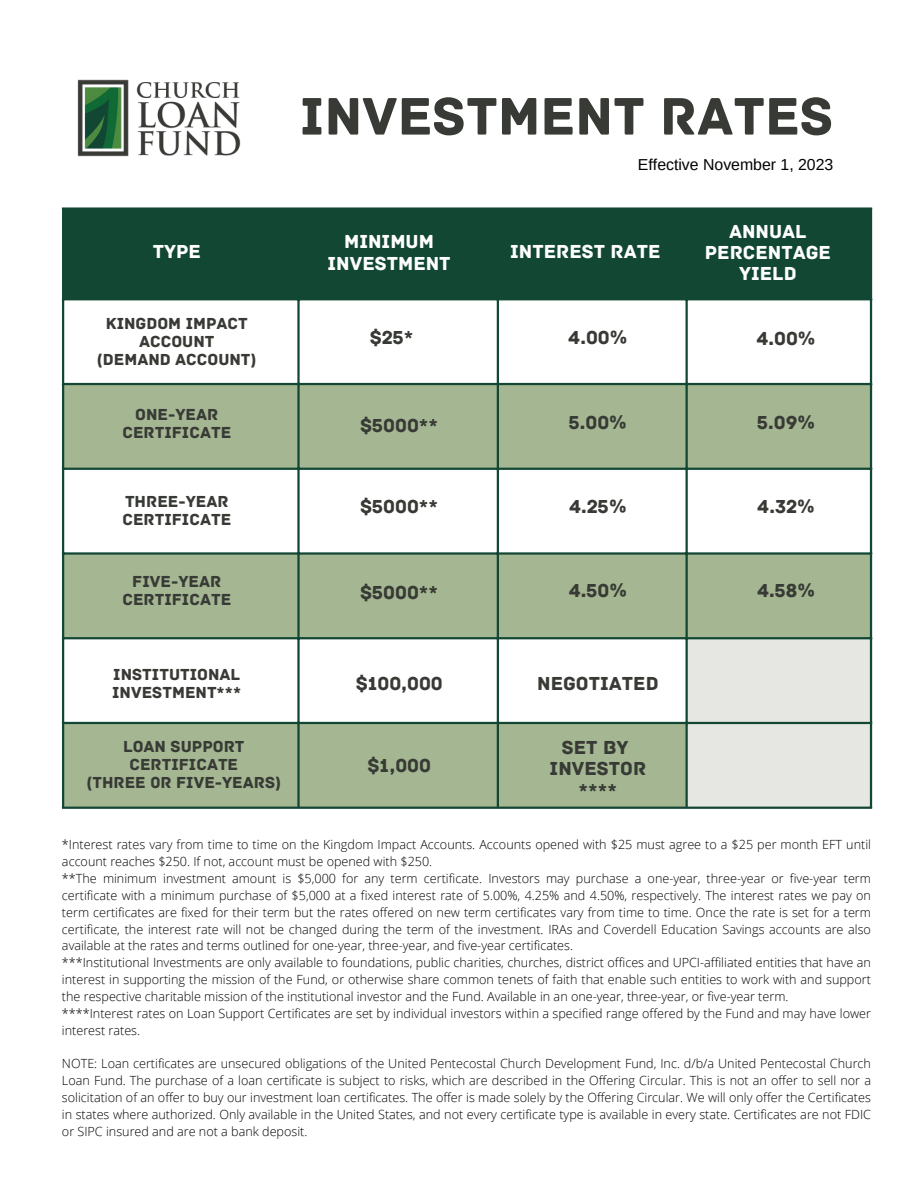
<style>
.page{position:relative;width:918px;height:1188px;background:#fff}
.page>*{position:absolute;margin:0;border:0;box-sizing:border-box;transform-origin:0 0}
.t1{font:55.5px "Archive";color:#383a35}
.t2{font:19.8px "Archive";color:#383a35}
.t3{font:19.8px/21.3px "Archive";color:#fff;text-align:center}
.t4{font:16.8px/18px "Archive";color:#383a35;text-align:center}
.t5{font:15.9px "Arimo";color:#000}
.t6{font:300 12.6px/16.8px "Open Sans";color:#000;text-align:justify}
</style>
<div class="page">
<div style="left:64px;top:210px;width:806px;height:88px;background:#124734"></div>
<svg style="left:64px;top:385px;width:806px;height:422px;fill:#a4b792"></svg>
<div style="left:688px;top:639px;width:182px;height:168px;background:#e6e7e2"></div>
<hr style="left:62px;top:210px;width:2px;height:597px;background:#124734">
<hr style="left:297px;top:210px;width:3px;height:597px;background:#124734">
<hr style="left:497px;top:210px;width:2px;height:597px;background:#124734">
<hr style="left:686px;top:210px;width:2px;height:597px;background:#124734">
<hr style="left:870px;top:210px;width:2px;height:597px;background:#124734">
<hr style="left:62px;top:207px;width:810px;height:3px;background:#124734">
<hr style="left:62px;top:298px;width:810px;height:2px;background:#124734">
<hr style="left:62px;top:383px;width:810px;height:2px;background:#124734">
<hr style="left:62px;top:468px;width:810px;height:2px;background:#124734">
<hr style="left:62px;top:552px;width:810px;height:3px;background:#124734">
<hr style="left:62px;top:637px;width:810px;height:2px;background:#124734">
<hr style="left:62px;top:722px;width:810px;height:2px;background:#124734">
<hr style="left:62px;top:807px;width:810px;height:2px;background:#124734">
<img style="left:77px;top:79px;width:164px;height:78px">
<p class="t1" style="left:300px;top:83px;width:535px">INVESTMENT RATES</p>
<p class="t5" style="left:638px;top:155px;width:197px">Effective November 1, 2023</p>
<p class="t3" style="left:153px;top:241px;width:50px">TYPE</p>
<p class="t3" style="left:327px;top:231px;width:125px">MINIMUM<br>INVESTMENT</p>
<p class="t3" style="left:510px;top:241px;width:152px">INTEREST RATE</p>
<p class="t3" style="left:729px;top:221px;width:79px">ANNUAL</p>
<p class="t3" style="left:705px;top:242px;width:128px">PERCENTAGE</p>
<p class="t3" style="left:739px;top:263px;width:59px">YIELD</p>
<p class="t4" style="left:106px;top:315px;width:144px">KINGDOM IMPACT<br>ACCOUNT</p>
<p class="t4" style="left:97px;top:351px;width:161px">(DEMAND ACCOUNT)</p>
<p class="t4" style="left:122px;top:406px;width:110px">ONE-YEAR<br>CERTIFICATE</p>
<p class="t4" style="left:122px;top:492px;width:110px;text-align:left">THREE-YEAR<br>CERTIFICATE</p>
<p class="t4" style="left:122px;top:573px;width:110px">FIVE-YEAR<br>CERTIFICATE</p>
<p class="t4" style="left:112px;top:666px;width:131px;text-align:left">INSTITUTIONAL<br>INVESTMENT***</p>
<p class="t4" style="left:123px;top:737px;width:123px">LOAN SUPPORT<br>CERTIFICATE</p>
<p class="t4" style="left:86px;top:773px;width:196px">(THREE 0R FIVE-YEARS)</p>
<p class="t2" style="left:370px;top:326px;width:45px">$25*</p>
<p class="t2" style="left:568px;top:326px;width:61px">4.00%</p>
<p class="t2" style="left:756px;top:327px;width:61px">4.00%</p>
<p class="t2" style="left:360px;top:414px;width:80px">$5000**</p>
<p class="t2" style="left:569px;top:411px;width:60px">5.00%</p>
<p class="t2" style="left:757px;top:411px;width:59px">5.09%</p>
<p class="t2" style="left:360px;top:495px;width:80px">$5000**</p>
<p class="t2" style="left:569px;top:495px;width:59px">4.25%</p>
<p class="t2" style="left:757px;top:495px;width:59px">4.32%</p>
<p class="t2" style="left:360px;top:581px;width:80px">$5000**</p>
<p class="t2" style="left:569px;top:579px;width:60px">4.50%</p>
<p class="t2" style="left:757px;top:579px;width:60px">4.58%</p>
<p class="t2" style="left:356px;top:672px;width:89px">$100,000</p>
<p class="t2" style="left:537px;top:672px;width:123px">NEGOTIATED</p>
<p class="t2" style="left:368px;top:754px;width:65px">$1,000</p>
<p class="t2" style="left:562px;top:736px;width:68px">SET BY</p>
<p class="t2" style="left:550px;top:757px;width:98px">INVESTOR</p>
<p class="t2" style="left:578px;top:779px;width:40px">****</p>
<p class="t6" style="left:62px;top:836px;width:811px">*Interest rates vary from time to time on the Kingdom Impact Accounts. Accounts opened with $25 must agree to a $25 per month EFT until account reaches $250. If not, account must be opened with $250.</p>
<p class="t6" style="left:62px;top:870px;width:811px">**The minimum investment amount is $5,000 for any term certificate. Investors may purchase a one-year, three-year or five-year term certificate with a minimum purchase of $5,000 at a fixed interest rate of 5.00%, 4.25% and 4.50%, respectively. The interest rates we pay on term certificates are fixed for their term but the rates offered on new term certificates vary from time to time. Once the rate is set for a term certificate, the interest rate will not be changed during the term of the investment. IRAs and Coverdell Education Savings accounts are also available at the rates and terms outlined for one-year, three-year, and five-year certificates.</p>
<p class="t6" style="left:62px;top:954px;width:811px">***Institutional Investments are only available to foundations, public charities, churches, district offices and UPCI-affiliated entities that have an interest in supporting the mission of the Fund, or otherwise share common tenets of faith that enable such entities to work with and support the respective charitable mission of the institutional investor and the Fund. Available in an one-year, three-year, or five-year term.</p>
<p class="t6" style="left:62px;top:1004px;width:811px">****Interest rates on Loan Support Certificates are set by individual investors within a specified range offered by the Fund and may have lower interest rates.</p>
<p class="t6" style="left:62px;top:1055px;width:811px">NOTE: Loan certificates are unsecured obligations of the United Pentecostal Church Development Fund, Inc. d/b/a United Pentecostal Church Loan Fund. The purchase of a loan certificate is subject to risks, which are described in the Offering Circular. This is not an offer to sell nor a solicitation of an offer to buy our investment loan certificates. The offer is made solely by the Offering Circular. We will only offer the Certificates in states where authorized. Only available in the United States, and not every certificate type is available in every state. Certificates are not FDIC or SIPC insured and are not a bank deposit.</p>
</div>
